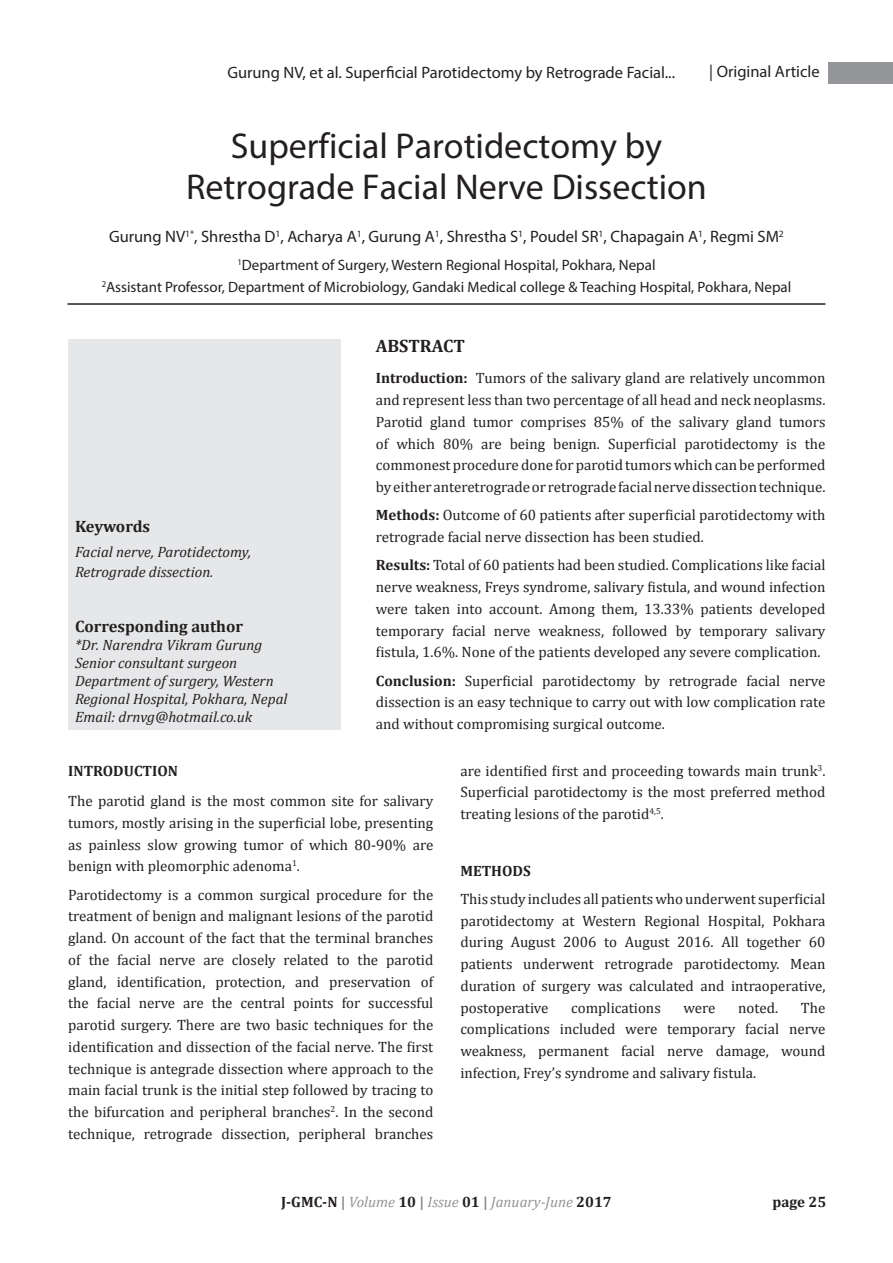
<style>
.page{position:relative;width:893px;height:1263px;background:#fff}
.page>*{position:absolute;margin:0;border:0;box-sizing:border-box;transform-origin:0 0}
.Heading_1{font:36px/41.4px "Myriad Pro";color:#231f20;text-align:center}
.t1{font:700 18px "Cambria";color:#231f20}
.t2{font:16.5px "Myriad Pro";color:#231f20}
.Body_Sub-Title{font:700 16.5px "Cambria";color:#231f20}
.t3{font:15px/21.8px "Cambria";color:#231f20;text-align:justify}
.Keywords_and_citatio{font:italic 15px/19.5px "Cambria";color:#231f20}
.t4{font:15px/21.8px "Myriad Pro";color:#231f20;text-align:center}
.t5{font:italic 15px "Cambria";color:#939598}
.t6{font:700 15px "Cambria";color:#231f20}
.s1{font-weight:700}
.s2{font-weight:700;font-style:normal;color:#231f20}
.s3{font-weight:700;font-style:normal;color:#808285}
</style>
<div class="page">
<div style="left:828px;top:62px;width:65px;height:21px;background:#939598"></div>
<div style="left:68px;top:339px;width:273px;height:390px;background:#e6e7e9"></div>
<hr style="left:68px;top:303px;width:757px;height:2px;background:#231f20">
<p class="t2" style="left:227px;top:62px;width:449px">Gurung NV, et al. Superficial Parotidectomy by Retrograde Facial...</p>
<p class="t2" style="left:709px;top:61px;width:112px">| Original Article</p>
<p class="Heading_1" style="left:186px;top:124px;width:522px">Superficial Parotidectomy by<br>Retrograde Facial Nerve Dissection</p>
<p class="t2" style="left:109px;top:226px;width:676px">Gurung NV<sup>1*</sup>, Shrestha D<sup>1</sup>, Acharya A<sup>1</sup>, Gurung A<sup>1</sup>, Shrestha S<sup>1</sup>, Poudel SR<sup>1</sup>, Chapagain A<sup>1</sup>, Regmi SM<sup>2</sup></p>
<p class="t4" style="left:102px;top:254px;width:691px"><sup>1</sup>Department of Surgery, Western Regional Hospital, Pokhara, Nepal<br><sup>2</sup>Assistant Professor, Department of Microbiology, Gandaki Medical college &amp; Teaching Hospital, Pokhara, Nepal</p>
<p class="Body_Sub-Title" style="left:75px;top:515px;width:77px">Keywords</p>
<p class="Keywords_and_citatio" style="left:75px;top:541px;width:178px">Facial nerve, Parotidectomy,<br>Retrograde dissection.</p>
<p class="Body_Sub-Title" style="left:75px;top:615px;width:170px">Corresponding author</p>
<p class="Keywords_and_citatio" style="left:75px;top:634px;width:189px">*Dr. Narendra Vikram Gurung</p>
<p class="Keywords_and_citatio" style="left:75px;top:652px;width:164px">Senior consultant surgeon</p>
<p class="Keywords_and_citatio" style="left:75px;top:671px;width:214px;line-height:18px">Department of surgery, Western<br>Regional Hospital, Pokhara, Nepal</p>
<p class="Keywords_and_citatio" style="left:75px;top:706px;width:179px">Email: drnvg@hotmail.co.uk</p>
<p class="t1" style="left:376px;top:333px;width:91px">ABSTRACT</p>
<p class="t3" style="left:376px;top:367px;width:451px"><span class="s1">Introduction:</span> Tumors of the salivary gland are relatively uncommon and represent less than two percentage of all head and neck neoplasms.<br>Parotid gland tumor comprises 85% of the salivary gland tumors of which 80% are being benign. Superficial parotidectomy is the commonest procedure done for parotid tumors which can be performed by either anteretrograde or retrograde facial nerve dissection technique.</p>
<p class="t3" style="left:376px;top:504px;width:451px"><span class="s1">Methods:</span> Outcome of 60 patients after superficial parotidectomy with retrograde facial nerve dissection has been studied.</p>
<p class="t3" style="left:376px;top:554px;width:451px"><span class="s1">Results:</span> Total of 60 patients had been studied. Complications like facial nerve weakness, Freys syndrome, salivary fistula, and wound infection were taken into account. Among them, 13.33% patients developed temporary facial nerve weakness, followed by temporary salivary fistula, 1.6%. None of the patients developed any severe complication.</p>
<p class="t3" style="left:376px;top:670px;width:451px"><span class="s1">Conclusion:</span> Superficial parotidectomy by retrograde facial nerve dissection is an easy technique to carry out with low complication rate and without compromising surgical outcome.</p>
<p class="t6" style="left:68px;top:760px;width:111px">INTRODUCTION</p>
<p class="t3" style="left:68px;top:790px;width:367px">The parotid gland is the most common site for salivary tumors, mostly arising in the superficial lobe, presenting as painless slow growing tumor of which 80-90% are benign with pleomorphic adenoma<sup>1</sup>.</p>
<p class="t3" style="left:68px;top:883px;width:367px">Parotidectomy is a common surgical procedure for the treatment of benign and malignant lesions of the parotid gland. On account of the fact that the terminal branches of the facial nerve are closely related to the parotid gland, identification, protection, and preservation of the facial nerve are the central points for successful parotid surgery. There are two basic techniques for the identification and dissection of the facial nerve. The first technique is antegrade dissection where approach to the main facial trunk is the initial step followed by tracing to the bifurcation and peripheral branches<sup>2</sup>. In the second technique, retrograde dissection, peripheral branches</p>
<p class="t3" style="left:460px;top:760px;width:367px">are identified first and proceeding towards main trunk<sup>3</sup>.<br>Superficial parotidectomy is the most preferred method treating lesions of the parotid<sup>4,5</sup>.</p>
<p class="t6" style="left:460px;top:860px;width:72px">METHODS</p>
<p class="t3" style="left:460px;top:888px;width:367px">This study includes all patients who underwent superficial parotidectomy at Western Regional Hospital, Pokhara during August 2006 to August 2016. All together 60 patients underwent retrograde parotidectomy. Mean duration of surgery was calculated and intraoperative, postoperative</p>
<p class="t3" style="left:460px;top:996px;width:367px;text-indent:341px">The complications included were temporary facial nerve weakness, permanent facial nerve damage, wound infection, Frey’s syndrome and salivary fistula.</p>
<p class="t3" style="left:571px;top:996px;width:91px">complications</p>
<p class="t3" style="left:683px;top:996px;width:34px">were</p>
<p class="t3" style="left:738px;top:996px;width:41px">noted.</p>
<p class="t5" style="left:281px;top:1191px;width:332px"><span class="s2">J-GMC-N</span> <span class="s3">|</span> Volume <span class="s2">10</span> <span class="s3">|</span> Issue <span class="s2">01</span> <span class="s3">|</span> January-June <span class="s2">2017</span></p>
<p class="t6" style="left:772px;top:1191px;width:55px">page 25</p>
</div>
